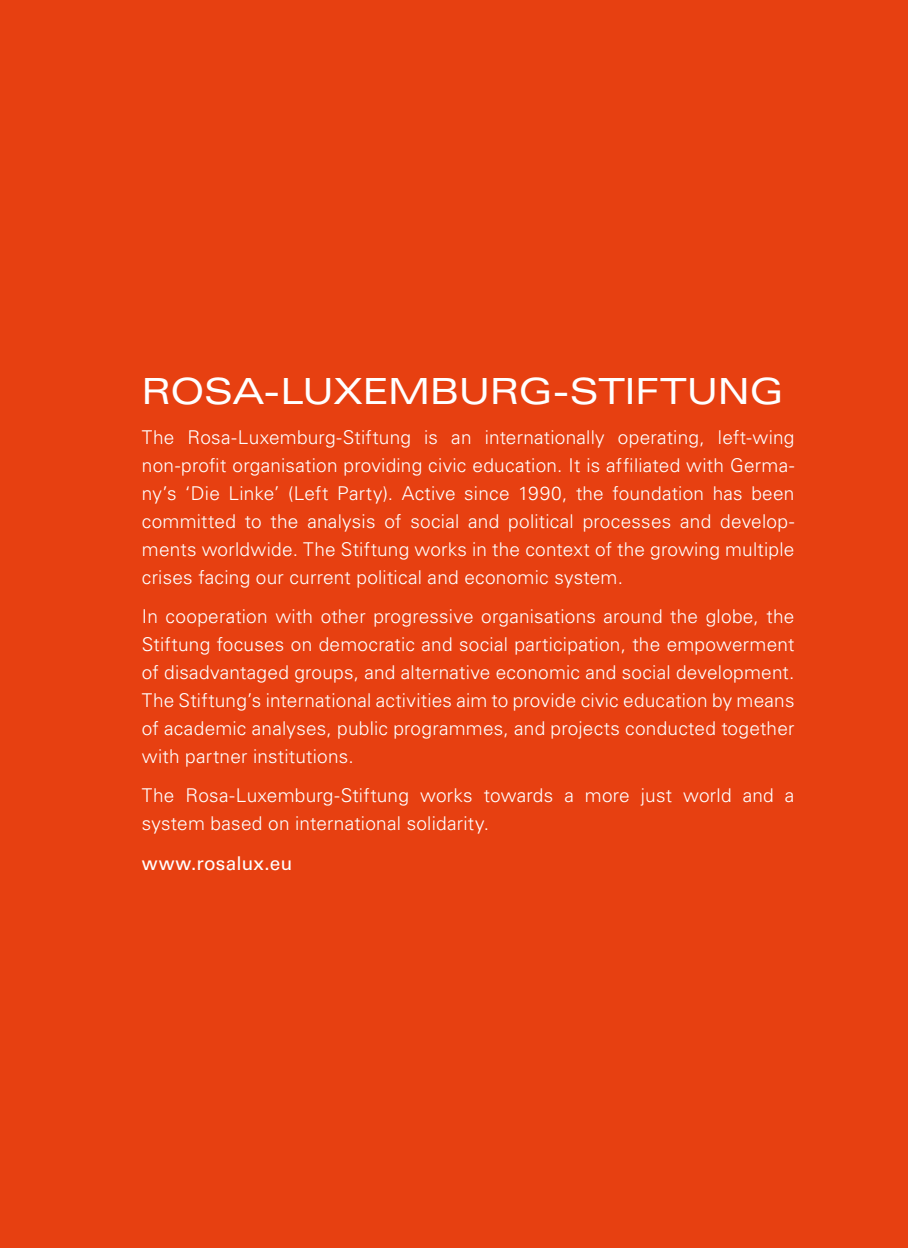
<style>
.page{position:relative;width:908px;height:1248px;background:#fff}
.page>*{position:absolute;margin:0;border:0;box-sizing:border-box;transform-origin:0 0}
.TXT{font:expanded 36px "Univers LT Std";letter-spacing:-.02em;color:#fff}
.TXT-2{font:300 19px/28px "Univers LT Std";letter-spacing:.01em;color:#fff;text-align:justify}
.TXT-3{font:19px "Univers LT Std";letter-spacing:.015em;color:#fff}
</style>
<div class="page">
<div style="left:0;top:0;width:907px;height:1247px;background:#e74011"></div>
<p class="TXT" style="left:142px;top:370px;width:643px">ROSA-LUXEMBURG-STIFTUNG</p>
<p class="TXT-2" style="left:142px;top:423px;width:653px">The Rosa-Luxemburg-Stiftung is an internationally operating, left-wing non-profit organisation providing civic education. It is affiliated with Germa&shy;ny’s ‘Die Linke’ (Left Party). Active since 1990, the foundation has been committed to the analysis of social and political processes and develop&shy;ments worldwide. The Stiftung works in the context of the growing multiple crises facing our current political and economic system.</p>
<p class="TXT-2" style="left:142px;top:602px;width:654px">In cooperation with other progressive organisations around the globe, the Stiftung focuses on democratic and social participation, the empowerment of disadvantaged groups, and alternative economic and social development.<br>The Stiftung’s international activities aim to provide civic education by means of academic analyses, public programmes, and projects conducted together with partner institutions.</p>
<p class="TXT-2" style="left:142px;top:781px;width:653px">The Rosa-Luxemburg-Stiftung works towards a more just world and a system based on international solidarity.</p>
<p class="TXT-3" style="left:142px;top:851px;width:152px">www.rosalux.eu</p>
</div>
